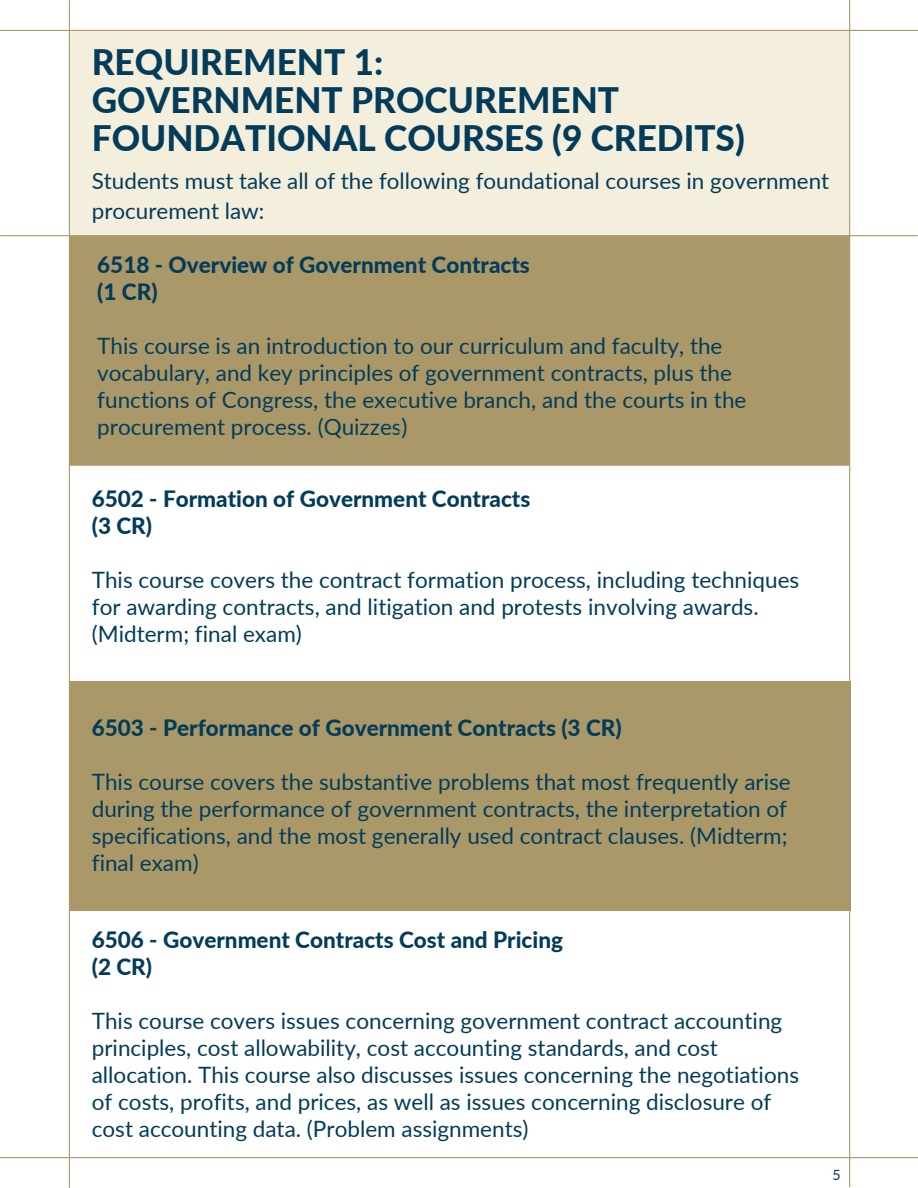
<style>
.page{position:relative;width:918px;height:1188px;background:#fff}
.page>*{position:absolute;margin:0;border:0;box-sizing:border-box;transform-origin:0 0}
.t1{font:800 35.25px "Lato";color:#033c5a}
.t2{font:22.5px/27px "Lato";color:#033c5a}
.t3{font:800 22.5px "Lato";color:#033c5a}
.t4{font:22.35px/30.3px "Lato";color:#033c5a}
.t5{font:14.1px "Lato";color:#033c5a}
</style>
<div class="page">
<div style="left:69px;top:236px;width:780px;height:229px;background:#aa9868"></div>
<hr style="left:71px;top:465px;width:778px;height:1px;background:#aa9868">
<hr style="left:69px;top:1px;width:1px;height:1186px;background:#aa9868">
<hr style="left:0;top:1157px;width:918px;height:1px;background:#aa9868">
<div style="left:70px;top:681px;width:780px;height:229px;background:#aa9868"></div>
<div style="left:70px;top:30px;width:779px;height:205px;background:#f4eedd"></div>
<hr style="left:0;top:30px;width:918px;height:1px;background:#aa9868">
<hr style="left:1px;top:235px;width:916px;height:1px;background:#aa9868">
<hr style="left:849px;top:0;width:1px;height:1187px;background:#aa9868">
<p class="t1" style="left:92px;top:40px;width:293px">REQUIREMENT 1:</p>
<p class="t1" style="left:92px;top:78px;width:529px">GOVERNMENT PROCUREMENT</p>
<p class="t1" style="left:92px;top:117px;width:654px">FOUNDATIONAL COURSES (9 CREDITS)</p>
<p class="t4" style="left:92px;top:165px;width:739px">Students must take all of the following foundational courses in government procurement law:</p>
<p class="t3" style="left:97px;top:251px;width:434px">6518 - Overview of Government Contracts</p>
<p class="t3" style="left:97px;top:278px;width:62px">(1 CR)</p>
<p class="t2" style="left:97px;top:332px;width:651px">This course is an introduction to our curriculum and faculty, the vocabulary, and key principles of government contracts, plus the functions of Congress, the executive branch, and the courts in the procurement process. (Quizzes)</p>
<p class="t3" style="left:92px;top:485px;width:440px">6502 - Formation of Government Contracts</p>
<p class="t3" style="left:92px;top:512px;width:62px">(3 CR)</p>
<p class="t2" style="left:92px;top:566px;width:709px">This course covers the contract formation process, including techniques for awarding contracts, and litigation and protests involving awards. (Midterm; final exam)</p>
<p class="t3" style="left:92px;top:714px;width:531px">6503 - Performance of Government Contracts (3 CR)</p>
<p class="t2" style="left:92px;top:768px;width:700px">This course covers the substantive problems that most frequently arise during the performance of government contracts, the interpretation of specifications, and the most generally used contract clauses. (Midterm; final exam)</p>
<p class="t3" style="left:92px;top:926px;width:473px">6506 - Government Contracts Cost and Pricing</p>
<p class="t3" style="left:92px;top:953px;width:62px">(2 CR)</p>
<p class="t2" style="left:92px;top:1007px;width:709px">This course covers issues concerning government contract accounting principles, cost allowability, cost accounting standards, and cost allocation. This course also discusses issues concerning the negotiations of costs, profits, and prices, as well as issues concerning disclosure of cost accounting data. (Problem assignments)</p>
<p class="t5" style="left:833px;top:1166px;width:10px">5</p>
</div>
